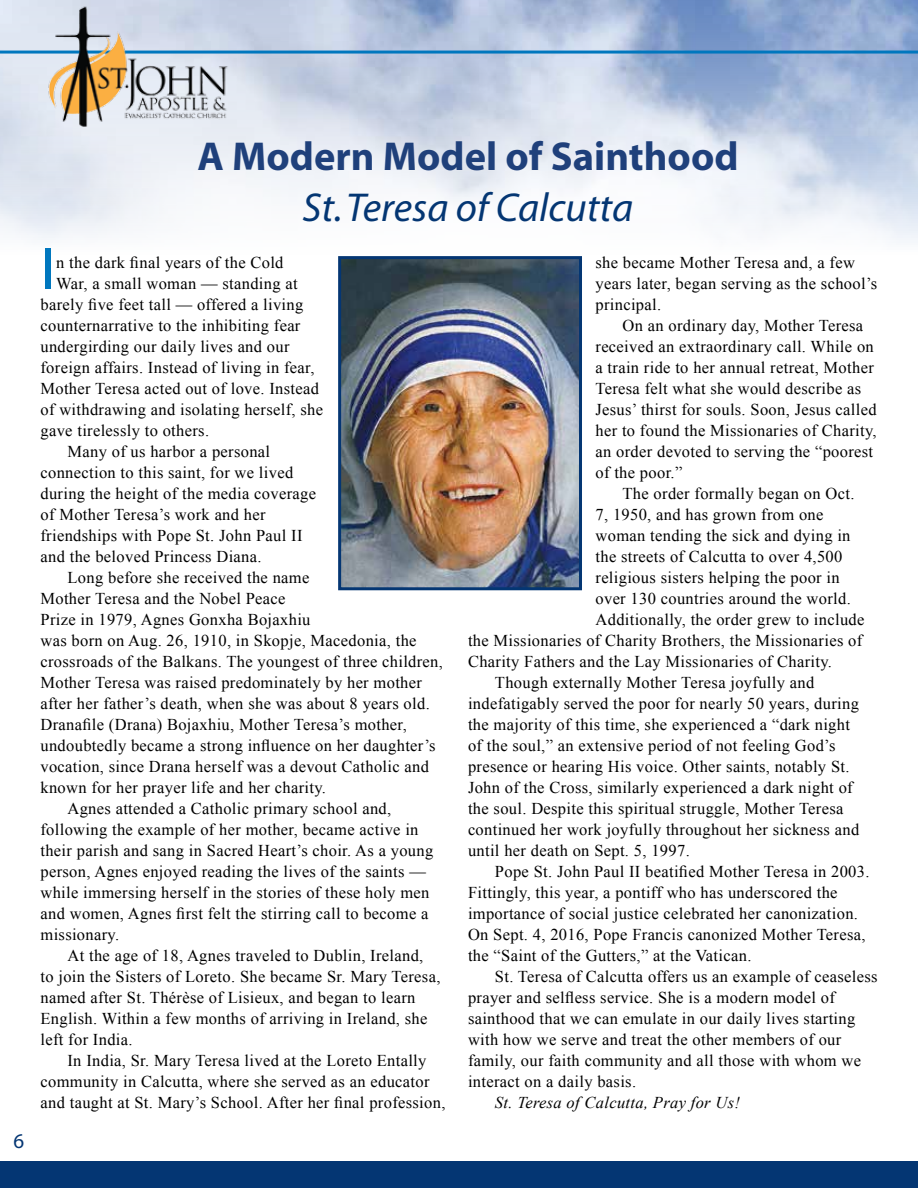
<style>
.page{position:relative;width:918px;height:1188px;background:#fff}
.page>*{position:absolute;margin:0;border:0;box-sizing:border-box;transform-origin:0 0}
.t1{font:60.6px "Myriad";color:#0077be}
.t2{font:700 40.5px "Myriad";color:#1f407b}
.t3{font:italic 40.5px "Myriad";color:#043673}
.t4{font:21px "Myriad";color:#043673}
.t5{font:16.5px/21px "Times New Roman";letter-spacing:.02em;color:#000}
.t6{font:italic 16.5px "Times New Roman";letter-spacing:.02em;color:#000}
</style>
<div class="page">
<img style="left:0;top:0;width:918px;height:591px">
<hr style="left:0;top:51px;width:918px;height:3px;background:#0077be">
<img style="left:27px;top:0;width:219px;height:141px">
<div style="left:0;top:1161px;width:918px;height:27px;background:#043673"></div>
<img style="left:342px;top:260px;width:236px;height:326px">
<div style="left:338px;top:256px;width:244px;height:334px;border:3px solid #043673"></div>
<p class="t4" style="left:14px;top:1131px;width:12px">6</p>
<h2 class="t2" style="left:197px;top:136px;width:543px">A Modern Model of Sainthood</h2>
<h2 class="t3" style="left:303px;top:187px;width:332px">St. Teresa of Calcutta</h2>
<h1 class="t1" style="left:40px;top:238px;width:16px">I</h1>
<p class="t5" style="left:56px;top:252px;width:229px">n the dark final years of the Cold</p>
<p class="t5" style="left:56px;top:273px;width:243px">War, a small woman — standing at</p>
<p class="t5" style="left:41px;top:294px;width:264px">barely five feet tall — offered a living</p>
<p class="t5" style="left:41px;top:315px;width:261px">counternarrative to the inhibiting fear</p>
<p class="t5" style="left:41px;top:336px;width:251px">undergirding our daily lives and our</p>
<p class="t5" style="left:41px;top:357px;width:276px">foreign affairs. Instead of living in fear,</p>
<p class="t5" style="left:41px;top:378px;width:280px">Mother Teresa acted out of love. Instead</p>
<p class="t5" style="left:41px;top:399px;width:284px">of withdrawing and isolating herself, she</p>
<p class="t5" style="left:41px;top:420px;width:170px">gave tirelessly to others.</p>
<p class="t5" style="left:67px;top:441px;width:204px">Many of us harbor a personal</p>
<p class="t5" style="left:41px;top:462px;width:254px">connection to this saint, for we lived</p>
<p class="t5" style="left:41px;top:483px;width:277px">during the height of the media coverage</p>
<p class="t5" style="left:41px;top:504px;width:227px">of Mother Teresa’s work and her</p>
<p class="t5" style="left:41px;top:525px;width:264px">friendships with Pope St. John Paul II</p>
<p class="t5" style="left:41px;top:546px;width:223px">and the beloved Princess Diana.</p>
<p class="t5" style="left:67px;top:567px;width:243px">Long before she received the name</p>
<p class="t5" style="left:41px;top:588px;width:247px">Mother Teresa and the Nobel Peace</p>
<p class="t5" style="left:41px;top:609px;width:272px">Prize in 1979, Agnes Gonxha Bojaxhiu</p>
<p class="t5" style="left:41px;top:630px;width:378px">was born on Aug. 26, 1910, in Skopje, Macedonia, the</p>
<p class="t5" style="left:41px;top:651px;width:404px">crossroads of the Balkans. The youngest of three children,</p>
<p class="t5" style="left:41px;top:672px;width:383px">Mother Teresa was raised predominately by her mother</p>
<p class="t5" style="left:41px;top:693px;width:391px">after her father’s death, when she was about 8 years old.</p>
<p class="t5" style="left:41px;top:714px;width:368px">Dranafile (Drana) Bojaxhiu, Mother Teresa’s mother,</p>
<p class="t5" style="left:41px;top:735px;width:397px">undoubtedly became a strong influence on her daughter’s</p>
<p class="t5" style="left:41px;top:756px;width:390px">vocation, since Drana herself was a devout Catholic and</p>
<p class="t5" style="left:41px;top:777px;width:287px">known for her prayer life and her charity.</p>
<p class="t5" style="left:67px;top:798px;width:325px">Agnes attended a Catholic primary school and,</p>
<p class="t5" style="left:41px;top:819px;width:380px">following the example of her mother, became active in</p>
<p class="t5" style="left:41px;top:840px;width:394px">their parish and sang in Sacred Heart’s choir. As a young</p>
<p class="t5" style="left:41px;top:861px;width:387px">person, Agnes enjoyed reading the lives of the saints —</p>
<p class="t5" style="left:41px;top:882px;width:390px">while immersing herself in the stories of these holy men</p>
<p class="t5" style="left:41px;top:903px;width:389px">and women, Agnes first felt the stirring call to become a</p>
<p class="t5" style="left:41px;top:924px;width:80px">missionary.</p>
<p class="t5" style="left:67px;top:945px;width:357px">At the age of 18, Agnes traveled to Dublin, Ireland,</p>
<p class="t5" style="left:41px;top:966px;width:402px">to join the Sisters of Loreto. She became Sr. Mary Teresa,</p>
<p class="t5" style="left:41px;top:987px;width:377px">named after St. Thérèse of Lisieux, and began to learn</p>
<p class="t5" style="left:41px;top:1008px;width:389px">English. Within a few months of arriving in Ireland, she</p>
<p class="t5" style="left:41px;top:1029px;width:94px">left for India.</p>
<p class="t5" style="left:67px;top:1050px;width:360px">In India, Sr. Mary Teresa lived at the Loreto Entally</p>
<p class="t5" style="left:41px;top:1071px;width:391px">community in Calcutta, where she served as an educator</p>
<p class="t5" style="left:41px;top:1092px;width:407px">and taught at St. Mary’s School. After her final profession,</p>
<p class="t5" style="left:596px;top:252px;width:283px">she became Mother Teresa and, a few years later, began serving as the school’s principal.</p>
<p class="t5" style="left:596px;top:315px;width:283px;text-indent:27px">On an ordinary day, Mother Teresa received an extraordinary call. While on a train ride to her annual retreat, Mother Teresa felt what she would describe as Jesus’ thirst for souls. Soon, Jesus called her to found the Missionaries of Charity, an order devoted to serving the “poorest of the poor.”</p>
<p class="t5" style="left:623px;top:483px;width:234px">The order formally began on Oct.</p>
<p class="t5" style="left:596px;top:504px;width:230px">7, 1950, and has grown from one</p>
<p class="t5" style="left:596px;top:525px;width:257px">woman tending the sick and dying in</p>
<p class="t5" style="left:596px;top:546px;width:248px">the streets of Calcutta to over 4,500</p>
<p class="t5" style="left:596px;top:567px;width:246px">religious sisters helping the poor in</p>
<p class="t5" style="left:596px;top:588px;width:257px">over 130 countries around the world.</p>
<p class="t5" style="left:596px;top:609px;width:271px">Additionally, the order grew to include</p>
<p class="t5" style="left:468px;top:630px;width:396px">the Missionaries of Charity Brothers, the Missionaries of</p>
<p class="t5" style="left:468px;top:651px;width:366px">Charity Fathers and the Lay Missionaries of Charity.</p>
<p class="t5" style="left:495px;top:672px;width:321px">Though externally Mother Teresa joyfully and</p>
<p class="t5" style="left:468px;top:693px;width:393px">indefatigably served the poor for nearly 50 years, during</p>
<p class="t5" style="left:468px;top:714px;width:384px">the majority of this time, she experienced a “dark night</p>
<p class="t5" style="left:468px;top:735px;width:369px">of the soul,” an extensive period of not feeling God’s</p>
<p class="t5" style="left:468px;top:756px;width:383px">presence or hearing His voice. Other saints, notably St.</p>
<p class="t5" style="left:468px;top:777px;width:386px">John of the Cross, similarly experienced a dark night of</p>
<p class="t5" style="left:468px;top:798px;width:377px">the soul. Despite this spiritual struggle, Mother Teresa</p>
<p class="t5" style="left:468px;top:819px;width:393px">continued her work joyfully throughout her sickness and</p>
<p class="t5" style="left:468px;top:840px;width:223px">until her death on Sept. 5, 1997.</p>
<p class="t5" style="left:495px;top:861px;width:376px">Pope St. John Paul II beatified Mother Teresa in 2003.</p>
<p class="t5" style="left:468px;top:882px;width:371px">Fittingly, this year, a pontiff who has underscored the</p>
<p class="t5" style="left:468px;top:903px;width:392px">importance of social justice celebrated her canonization.</p>
<p class="t5" style="left:468px;top:924px;width:399px">On Sept. 4, 2016, Pope Francis canonized Mother Teresa,</p>
<p class="t5" style="left:468px;top:945px;width:285px">the “Saint of the Gutters,” at the Vatican.</p>
<p class="t5" style="left:495px;top:966px;width:384px">St. Teresa of Calcutta offers us an example of ceaseless</p>
<p class="t5" style="left:468px;top:987px;width:368px">prayer and selfless service. She is a modern model of</p>
<p class="t5" style="left:468px;top:1008px;width:389px">sainthood that we can emulate in our daily lives starting</p>
<p class="t5" style="left:468px;top:1029px;width:375px">with how we serve and treat the other members of our</p>
<p class="t5" style="left:468px;top:1050px;width:395px">family, our faith community and all those with whom we</p>
<p class="t5" style="left:468px;top:1071px;width:170px">interact on a daily basis.</p>
<p class="t6" style="left:495px;top:1091px;width:247px">St. Teresa of Calcutta, Pray for Us!</p>
</div>
